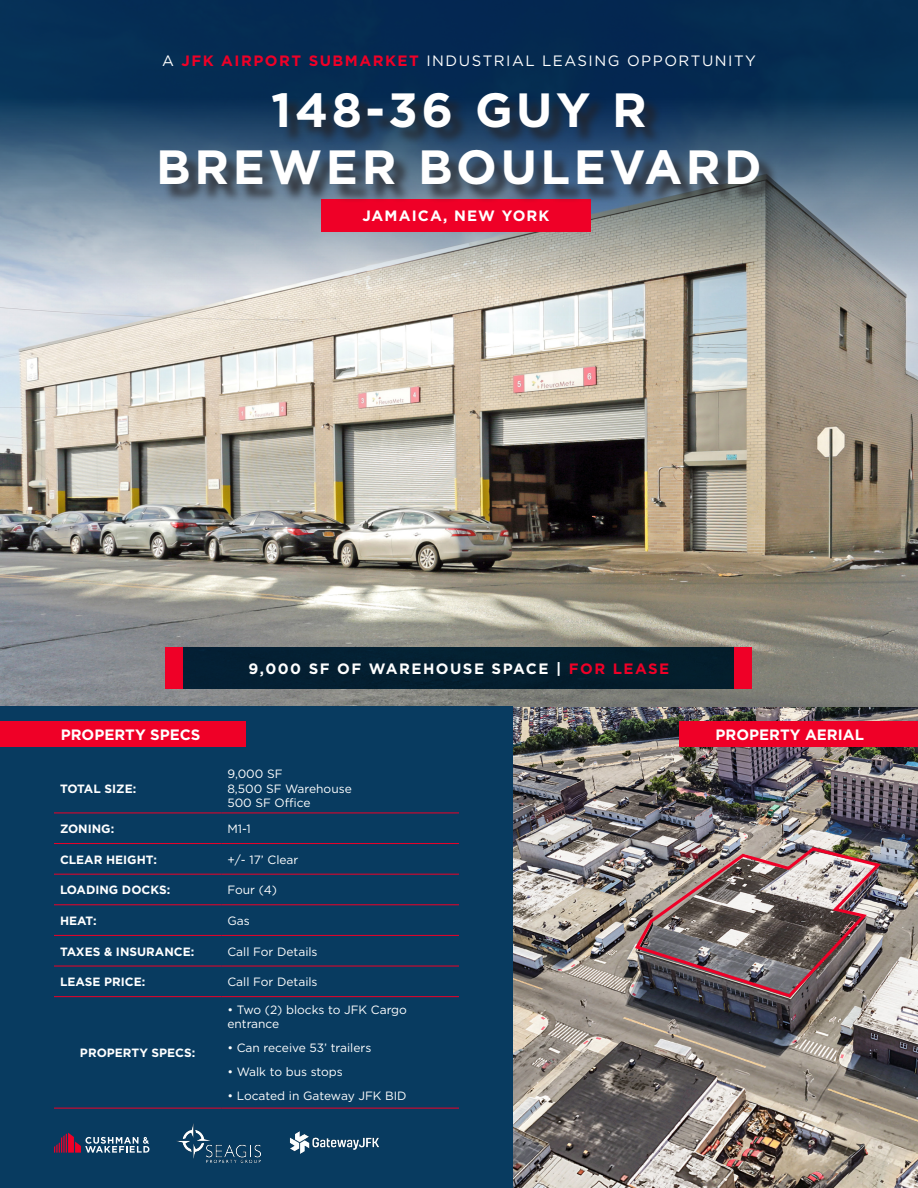
<style>
.page{position:relative;width:918px;height:1188px;background:#fff}
.page>*{position:absolute;margin:0;border:0;box-sizing:border-box;transform-origin:0 0}
.t1{font:700 48px/57.6px "Gotham";letter-spacing:.075em;color:#fff;text-align:center}
.t2{font:15px "Gotham";letter-spacing:.1em;color:#fff}
.t3{font:700 15px "Gotham";letter-spacing:.1em;color:#fff}
.t4{font:700 15px "Gotham";color:#fff}
.t5{font:700 15px "Gotham";letter-spacing:.065em;color:#fff}
.t6{font:12px "Gotham";color:#fff}
.t7{font:700 12px "Gotham";color:#fff}
.s1{font-weight:700;color:#ef0027}
.s2{color:#ef0027}
</style>
<div class="page">
<img style="left:513px;top:706px;width:405px;height:482px">
<img style="left:0;top:315px;width:918px;height:391px">
<div style="left:0;top:706px;width:513px;height:482px;background:#083b60"></div>
<div style="left:183px;top:648px;width:552px;height:41px;background:#041f30"></div>
<div style="left:734px;top:648px;width:18px;height:41px;background:#ef0027"></div>
<div style="left:166px;top:648px;width:17px;height:41px;background:#ef0027"></div>
<div style="left:0;top:721px;width:245px;height:26px;background:#ef0027"></div>
<svg style="left:0;top:0;width:918px;height:315px;background:#597084"></svg>
<div style="left:321px;top:199px;width:270px;height:33px;background:#ef0027"></div>
<svg style="left:54px;top:1133px;width:95px;height:20px"></svg>
<img style="left:176px;top:1123px;width:84px;height:39px">
<img style="left:290px;top:1131px;width:89px;height:23px">
<div style="left:163px;top:95px;width:615px;height:108px;background:#231f20;opacity:.75"></div>
<div style="left:679px;top:721px;width:239px;height:26px;background:#ef0027"></div>
<img style="left:633px;top:846px;width:251px;height:153px">
<hr style="left:54px;top:996px;width:167px;height:1px;background:#ef0027">
<hr style="left:221px;top:996px;width:238px;height:1px;background:#ef0027">
<hr style="left:54px;top:1108px;width:167px;height:1px;background:#ef0027">
<hr style="left:221px;top:1108px;width:238px;height:1px;background:#ef0027">
<hr style="left:54px;top:813px;width:167px;height:1px;background:#ef0027">
<hr style="left:221px;top:813px;width:238px;height:1px;background:#ef0027">
<hr style="left:54px;top:843px;width:167px;height:1px;background:#ef0027">
<hr style="left:221px;top:843px;width:238px;height:1px;background:#ef0027">
<hr style="left:54px;top:874px;width:167px;height:1px;background:#ef0027">
<hr style="left:221px;top:874px;width:238px;height:1px;background:#ef0027">
<hr style="left:54px;top:904px;width:167px;height:1px;background:#ef0027">
<hr style="left:221px;top:904px;width:238px;height:1px;background:#ef0027">
<hr style="left:54px;top:935px;width:167px;height:1px;background:#ef0027">
<hr style="left:221px;top:935px;width:238px;height:1px;background:#ef0027">
<hr style="left:54px;top:966px;width:167px;height:1px;background:#ef0027">
<hr style="left:221px;top:966px;width:238px;height:1px;background:#ef0027">
<p class="t2" style="left:162px;top:51px;width:595px">A <span class="s1">JFK AIRPORT SUBMARKET</span> INDUSTRIAL LEASING OPPORTUNITY</p>
<p class="t1" style="left:156px;top:81px;width:607px">148-36 GUY R<br>BREWER BOULEVARD</p>
<p class="t5" style="left:362px;top:206px;width:189px">JAMAICA, NEW YORK</p>
<p class="t4" style="left:61px;top:725px;width:141px">PROPERTY SPECS</p>
<p class="t7" style="left:60px;top:780px;width:78px">TOTAL SIZE:</p>
<p class="t3" style="left:249px;top:659px;width:422px">9,000 SF OF WAREHOUSE SPACE | <span class="s2">FOR LEASE</span></p>
<p class="t6" style="left:227px;top:766px;width:57px">9,000 SF</p>
<p class="t6" style="left:227px;top:781px;width:126px">8,500 SF Warehouse</p>
<p class="t6" style="left:227px;top:795px;width:85px">500 SF Office</p>
<p class="t7" style="left:60px;top:821px;width:56px">ZONING:</p>
<p class="t6" style="left:227px;top:821px;width:25px">M1-1</p>
<p class="t7" style="left:60px;top:851px;width:99px">CLEAR HEIGHT:</p>
<p class="t6" style="left:227px;top:852px;width:73px">+/- 17’ Clear</p>
<p class="t7" style="left:60px;top:882px;width:112px">LOADING DOCKS:</p>
<p class="t6" style="left:227px;top:882px;width:51px">Four (4)</p>
<p class="t7" style="left:60px;top:913px;width:38px">HEAT:</p>
<p class="t6" style="left:227px;top:913px;width:24px">Gas</p>
<p class="t7" style="left:60px;top:943px;width:136px">TAXES &amp; INSURANCE:</p>
<p class="t6" style="left:227px;top:944px;width:92px">Call For Details</p>
<p class="t7" style="left:60px;top:974px;width:87px">LEASE PRICE:</p>
<p class="t6" style="left:227px;top:974px;width:92px">Call For Details</p>
<p class="t7" style="left:80px;top:1045px;width:117px">PROPERTY SPECS:</p>
<p class="t6" style="left:227px;top:1002px;width:181px">• Two (2) blocks to JFK Cargo</p>
<p class="t6" style="left:227px;top:1016px;width:54px">entrance</p>
<p class="t6" style="left:227px;top:1040px;width:145px">• Can receive 53’ trailers</p>
<p class="t6" style="left:227px;top:1064px;width:117px">• Walk to bus stops</p>
<p class="t6" style="left:227px;top:1088px;width:181px">• Located in Gateway JFK BID</p>
<p class="t4" style="left:716px;top:725px;width:150px">PROPERTY AERIAL</p>
</div>
